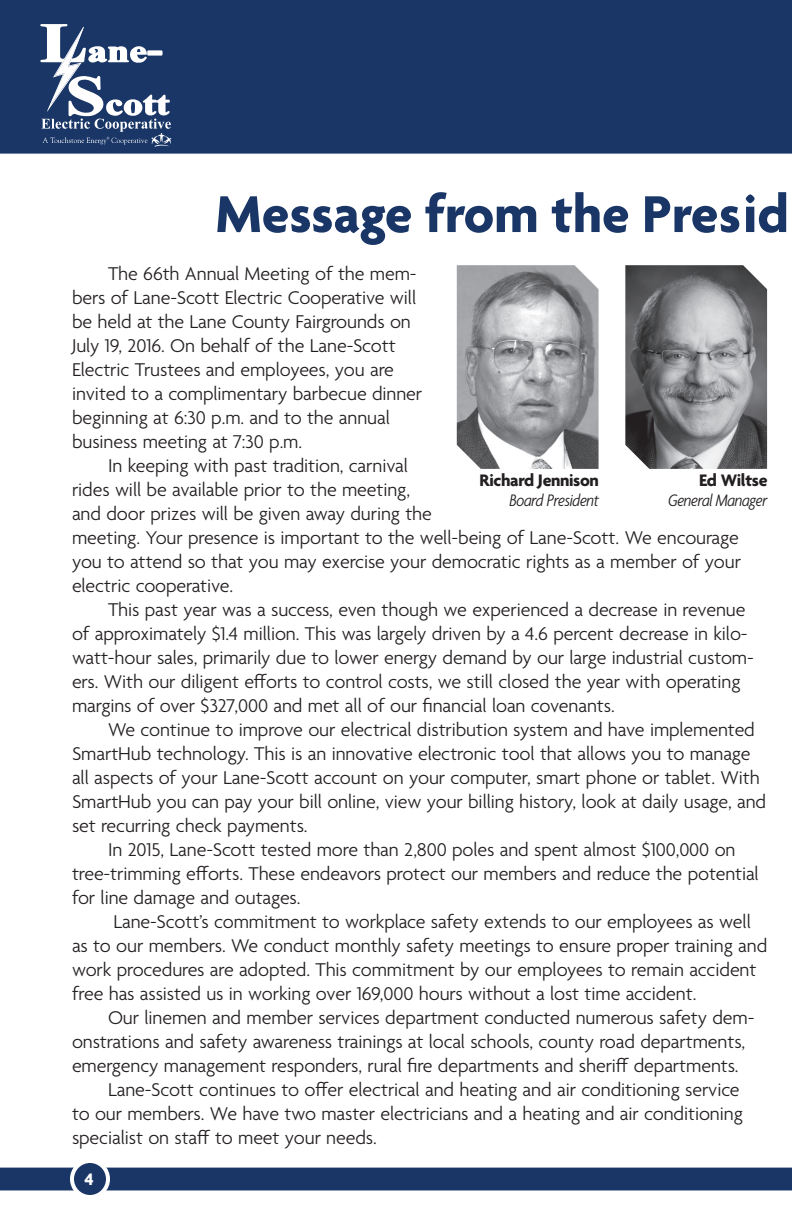
<style>
.page{position:relative;width:792px;height:1224px;background:#fff}
.page>*{position:absolute;margin:0;border:0;box-sizing:border-box;transform-origin:0 0}
.t1{font:700 56px "Agenda";color:#193667}
.t2{font:300 20px/24px "Agenda";letter-spacing:-.005em;color:#231f20}
.t3{font:italic 300 condensed 18px "Agenda";letter-spacing:-.015em;color:#231f20}
.t4{font:700 18px "Agenda";letter-spacing:-.02em;color:#231f20}
.t5{font:700 18px "Agenda";color:#fff}
</style>
<div class="page">
<div style="left:0;top:1168px;width:792px;height:22px;background:#193667"></div>
<div style="left:0;top:0;width:792px;height:154px;background:#193667"></div>
<div style="left:72px;top:1161px;width:36px;height:36px;background:#193667;border-radius:50%"></div>
<div style="left:70px;top:1159px;width:40px;height:40px;border:4px solid #fff;border-radius:50%"></div>
<svg style="left:40px;top:24px;width:131px;height:123px"></svg>
<img style="left:625px;top:265px;width:142px;height:204px">
<img style="left:457px;top:265px;width:142px;height:204px">
<h1 class="t1" style="left:216px;top:184px;width:575px">Message from the Presid</h1>
<p class="t2" style="left:72px;top:262px;width:352px;text-indent:36px">The 66th Annual Meeting of the mem&shy;bers of Lane-Scott Electric Cooperative will be held at the Lane County Fairgrounds on July 19, 2016. On behalf of the Lane-Scott Electric Trustees and employees, you are invited to a complimentary barbecue dinner beginning at 6:30 p.m. and to the annual business meeting at 7:30 p.m.</p>
<p class="t2" style="left:72px;top:454px;width:671px;text-indent:36px">In keeping with past tradition, carnival<br>rides will be available prior to the meeting,<br>and door prizes will be given away during the<br>meeting. Your presence is important to the well-being of Lane-Scott. We encourage you to attend so that you may exercise your democratic rights as a member of your electric cooperative.</p>
<p class="t2" style="left:72px;top:598px;width:683px;text-indent:36px">This past year was a success, even though we experienced a decrease in revenue of approximately $1.4 million. This was largely driven by a 4.6 percent decrease in kilo&shy;watt-hour sales, primarily due to lower energy demand by our large industrial custom&shy;ers. With our diligent efforts to control costs, we still closed the year with operating margins of over $327,000 and met all of our financial loan covenants.</p>
<p class="t2" style="left:108px;top:718px;width:648px">We continue to improve our electrical distribution system and have implemented</p>
<p class="t2" style="left:72px;top:742px;width:680px">SmartHub technology. This is an innovative electronic tool that allows you to manage</p>
<p class="t2" style="left:72px;top:766px;width:689px">all aspects of your Lane-Scott account on your computer, smart phone or tablet. With</p>
<p class="t2" style="left:72px;top:790px;width:696px">SmartHub you can pay your bill online, view your billing history, look at daily usage, and</p>
<p class="t2" style="left:72px;top:814px;width:237px">set recurring check payments.</p>
<p class="t2" style="left:108px;top:838px;width:629px">In 2015, Lane-Scott tested more than 2,800 poles and spent almost $100,000 on</p>
<p class="t2" style="left:72px;top:862px;width:688px">tree-trimming efforts. These endeavors protect our members and reduce the potential</p>
<p class="t2" style="left:72px;top:886px;width:230px">for line damage and outages.</p>
<p class="t2" style="left:113px;top:910px;width:639px">Lane-Scott’s commitment to workplace safety extends to our employees as well</p>
<p class="t2" style="left:72px;top:934px;width:697px">as to our members. We conduct monthly safety meetings to ensure proper training and</p>
<p class="t2" style="left:72px;top:958px;width:686px">work procedures are adopted. This commitment by our employees to remain accident</p>
<p class="t2" style="left:72px;top:982px;width:626px">free has assisted us in working over 169,000 hours without a lost time accident.</p>
<p class="t2" style="left:108px;top:1006px;width:648px">Our linemen and member services department conducted numerous safety dem-</p>
<p class="t2" style="left:72px;top:1030px;width:675px">onstrations and safety awareness trainings at local schools, county road departments,</p>
<p class="t2" style="left:72px;top:1054px;width:668px">emergency management responders, rural fire departments and sheriff departments.</p>
<p class="t2" style="left:108px;top:1078px;width:633px">Lane-Scott continues to offer electrical and heating and air conditioning service</p>
<p class="t2" style="left:72px;top:1102px;width:672px">to our members. We have two master electricians and a heating and air conditioning</p>
<p class="t2" style="left:72px;top:1126px;width:306px">specialist on staff to meet your needs.</p>
<p class="t4" style="left:479px;top:470px;width:121px">Richard Jennison</p>
<p class="t3" style="left:509px;top:489px;width:91px">Board President</p>
<p class="t4" style="left:699px;top:470px;width:70px">Ed Wiltse</p>
<p class="t3" style="left:668px;top:489px;width:101px">General Manager</p>
<p class="t5" style="left:84px;top:1170px;width:11px">4</p>
</div>
